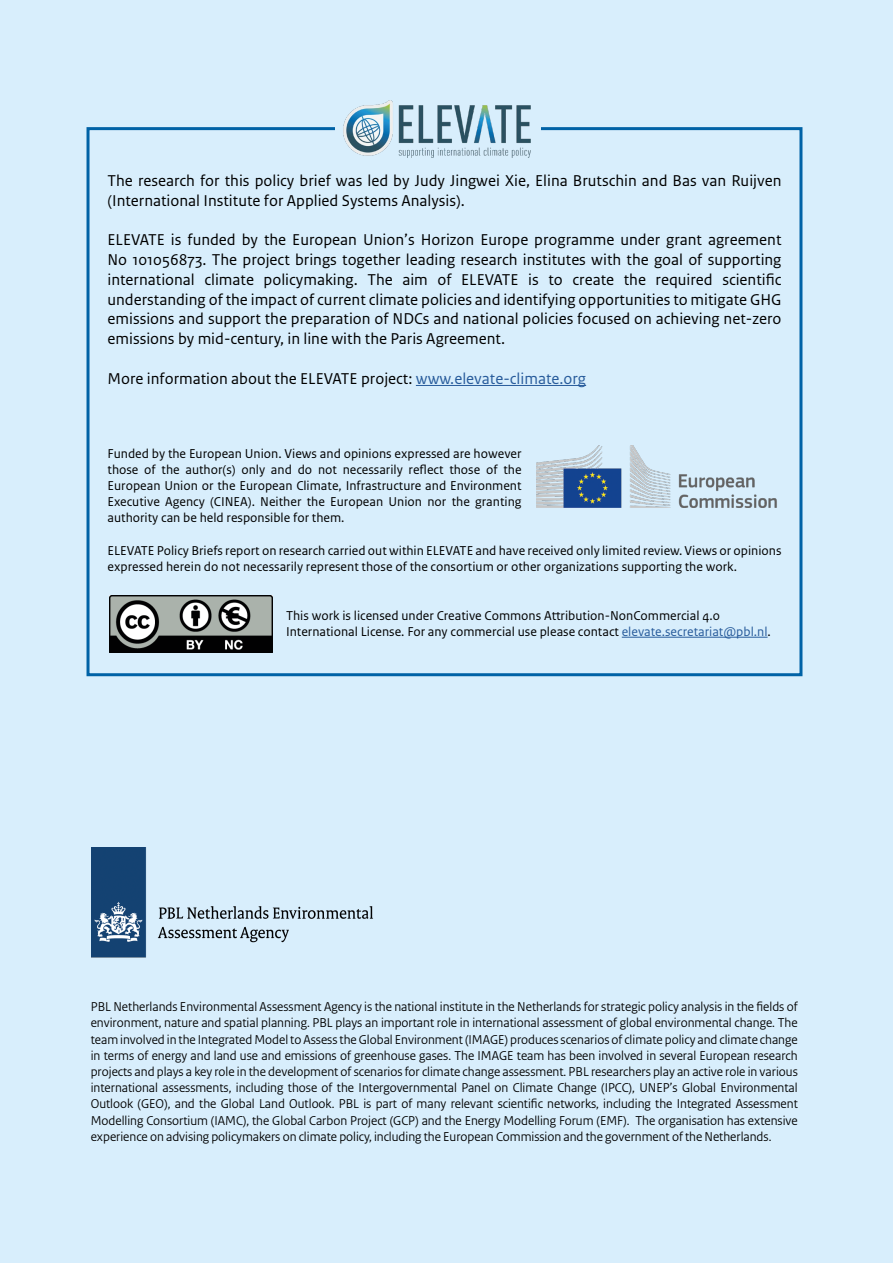
<style>
.page{position:relative;width:893px;height:1263px;background:#d8eefc}
.page>*{position:absolute;margin:0;border:0;box-sizing:border-box;transform-origin:0 0}
.t1{font:16.5px/19.8px "Rijksoverheid Sans Text";color:#000}
.t2{font:13.5px/16.2px "Rijksoverheid Sans Heading";color:#000;text-align:justify}
.t3{font:13.5px/16.2px "Rijksoverheid Sans Text";color:#000}
.s1{color:#275b9b}
</style>
<div class="page">
<img style="left:92px;top:848px;width:281px;height:110px">
<hr style="left:416px;top:385px;width:170px;height:1px;background:#275b9b">
<hr style="left:622px;top:637px;width:146px;height:1px;background:#275b9b">
<div style="left:87px;top:127px;width:715px;height:549px;border:3px solid #0062a6"></div>
<div style="left:336px;top:97px;width:205px;height:61px;background:#d8eefc"></div>
<img style="left:109px;top:595px;width:163px;height:57px">
<img style="left:537px;top:446px;width:240px;height:62px">
<img style="left:343px;top:101px;width:188px;height:57px">
<p class="t1" style="left:108px;top:171px;width:675px">The research for this policy brief was led by Judy Jingwei Xie, Elina Brutschin and Bas van Ruijven (International Institute for Applied Systems Analysis).</p>
<p class="t1" style="left:108px;top:230px;width:675px;text-align:justify">ELEVATE is funded by the European Union’s Horizon Europe programme under grant agreement No 101056873. The project brings together leading research institutes with the goal of supporting international climate policymaking. The aim of ELEVATE is to create the required scientific understanding of the impact of current climate policies and identifying opportunities to mitigate GHG emissions and support the preparation of NDCs and national policies focused on achieving net-zero emissions by mid-century, in line with the Paris Agreement.</p>
<p class="t1" style="left:108px;top:369px;width:480px">More information about the ELEVATE project: <span class="s1">www.elevate-climate.org</span></p>
<p class="t3" style="left:108px;top:445px;width:416px;text-align:justify">Funded by the European Union. Views and opinions expressed are however those of the author(s) only and do not necessarily reflect those of the European Union or the European Climate, Infrastructure and Environment Executive Agency (CINEA). Neither the European Union nor the granting authority can be held responsible for them.</p>
<p class="t3" style="left:108px;top:542px;width:675px">ELEVATE Policy Briefs report on research carried out within ELEVATE and have received only limited review. Views or opinions expressed herein do not necessarily represent those of the consortium or other organizations supporting the work.</p>
<p class="t3" style="left:286px;top:607px;width:486px">This work is licensed under Creative Commons Attribution-NonCommercial 4.0<br>International License. For any commercial use please contact <span class="s1">elevate.secretariat@pbl.nl</span>.</p>
<p class="t2" style="left:91px;top:999px;width:708px">PBL Netherlands Environmental Assessment Agency is the national institute in the Netherlands for strategic policy analysis in the fields of environment, nature and spatial planning. PBL plays an important role in international assessment of global environmental change. The team involved in the Integrated Model to Assess the Global Environment (IMAGE) produces scenarios of climate policy and climate change in terms of energy and land use and emissions of greenhouse gases. The IMAGE team has been involved in several European research projects and plays a key role in the development of scenarios for climate change assessment. PBL researchers play an active role in various international assessments, including those of the Intergovernmental Panel on Climate Change (IPCC), UNEP’s Global Environmental Outlook (GEO), and the Global Land Outlook. PBL is part of many relevant scientific networks, including the Integrated Assessment Modelling Consortium (IAMC), the Global Carbon Project (GCP) and the Energy Modelling Forum (EMF). The organisation has extensive experience on advising policymakers on climate policy, including the European Commission and the government of the Netherlands.</p>
</div>
